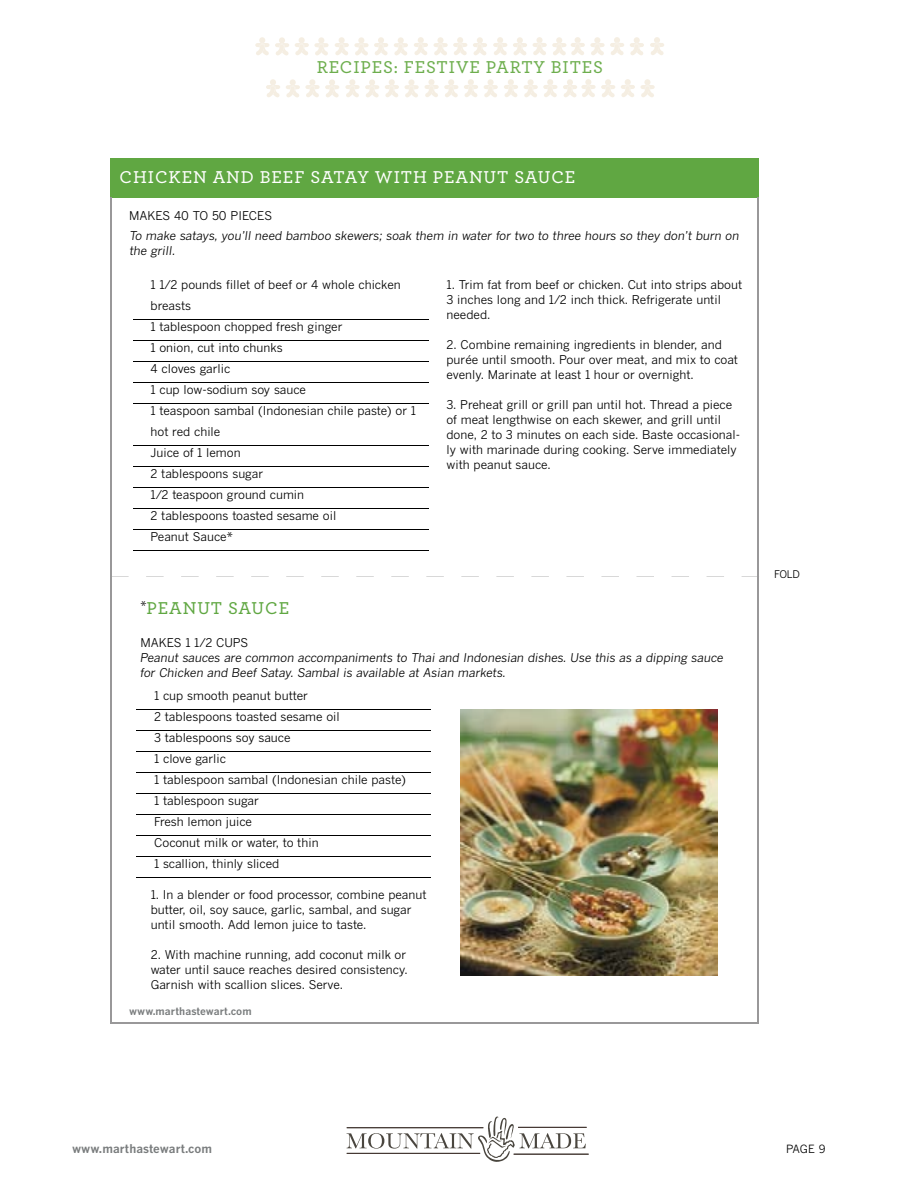
<style>
.page{position:relative;width:918px;height:1188px;background:#fff}
.page>*{position:absolute;margin:0;border:0;box-sizing:border-box;transform-origin:0 0}
.t1{font:18px "Archer Rev LF";letter-spacing:.05em;color:#fff}
.t2{font:18px "Archer Rev LF";letter-spacing:.05em;color:#6dae4d}
.t3{font:18px "Archer Rev LF";letter-spacing:.05em;color:#60a742}
.t4{font:12px/21px "MSL Gothic";color:#000}
.t5{font:italic 12px/15px "MSL Gothic";color:#000}
.t6{font:700 12px "MSL Gothic";letter-spacing:.005em;color:#797c7d}
.t7{font:11.25px "MSL Gothic";color:#000}
.t8{font:700 10.5px "MSL Gothic";letter-spacing:.005em;color:#797c7d}
.t9{font:10.5px "MSL Gothic OSF";color:#000}
</style>
<div class="page">
<div style="left:110px;top:158px;width:648px;height:40px;background:#60a742"></div>
<hr style="left:133px;top:319px;width:296px;height:1px;background:#000">
<hr style="left:133px;top:340px;width:296px;height:1px;background:#000">
<hr style="left:133px;top:361px;width:296px;height:1px;background:#000">
<hr style="left:133px;top:382px;width:296px;height:1px;background:#000">
<hr style="left:133px;top:403px;width:296px;height:1px;background:#000">
<hr style="left:133px;top:445px;width:296px;height:1px;background:#000">
<hr style="left:133px;top:466px;width:296px;height:1px;background:#000">
<hr style="left:133px;top:487px;width:296px;height:1px;background:#000">
<hr style="left:133px;top:508px;width:296px;height:1px;background:#000">
<hr style="left:133px;top:529px;width:296px;height:1px;background:#000">
<hr style="left:133px;top:550px;width:296px;height:1px;background:#000">
<hr style="left:136px;top:709px;width:295px;height:1px;background:#000">
<hr style="left:136px;top:730px;width:295px;height:1px;background:#000">
<hr style="left:136px;top:751px;width:295px;height:1px;background:#000">
<hr style="left:136px;top:772px;width:295px;height:1px;background:#000">
<hr style="left:136px;top:793px;width:295px;height:1px;background:#000">
<hr style="left:136px;top:814px;width:295px;height:1px;background:#000">
<hr style="left:136px;top:835px;width:295px;height:1px;background:#000">
<hr style="left:136px;top:856px;width:295px;height:1px;background:#000">
<hr style="left:136px;top:877px;width:295px;height:1px;background:#000">
<img style="left:460px;top:709px;width:258px;height:267px">
<hr style="left:110px;top:1022px;width:648px;height:2px;background:#999899">
<hr style="left:757px;top:198px;width:1px;height:825px;background:#999899">
<hr style="left:110px;top:198px;width:1px;height:824px;background:#999899">
<svg style="left:255px;top:37px;width:14px;height:18px"></svg>
<svg style="left:275px;top:37px;width:14px;height:18px"></svg>
<svg style="left:295px;top:37px;width:34px;height:18px"></svg>
<svg style="left:335px;top:37px;width:53px;height:18px"></svg>
<svg style="left:394px;top:37px;width:14px;height:18px"></svg>
<svg style="left:414px;top:37px;width:14px;height:18px"></svg>
<svg style="left:434px;top:37px;width:33px;height:18px"></svg>
<svg style="left:473px;top:37px;width:14px;height:18px"></svg>
<svg style="left:493px;top:37px;width:14px;height:18px"></svg>
<svg style="left:513px;top:37px;width:14px;height:18px"></svg>
<svg style="left:533px;top:37px;width:91px;height:18px"></svg>
<svg style="left:630px;top:37px;width:14px;height:18px"></svg>
<svg style="left:650px;top:37px;width:14px;height:18px"></svg>
<svg style="left:266px;top:79px;width:14px;height:18px"></svg>
<svg style="left:286px;top:79px;width:53px;height:18px"></svg>
<svg style="left:345px;top:79px;width:34px;height:18px"></svg>
<svg style="left:385px;top:79px;width:14px;height:18px"></svg>
<svg style="left:405px;top:79px;width:14px;height:18px"></svg>
<svg style="left:425px;top:79px;width:33px;height:18px"></svg>
<svg style="left:464px;top:79px;width:14px;height:18px"></svg>
<svg style="left:484px;top:79px;width:14px;height:18px"></svg>
<svg style="left:504px;top:79px;width:14px;height:18px"></svg>
<svg style="left:524px;top:79px;width:33px;height:18px"></svg>
<svg style="left:563px;top:79px;width:52px;height:18px"></svg>
<svg style="left:621px;top:79px;width:14px;height:18px"></svg>
<svg style="left:641px;top:79px;width:14px;height:18px"></svg>
<svg style="left:347px;top:1117px;width:239px;height:45px"></svg>
<hr style="left:514px;top:1154px;width:75px;height:1px;background:#433530">
<hr style="left:518px;top:1127px;width:69px;height:1px;background:#433530">
<h1 class="t2" style="left:317px;top:56px;width:288px">RECIPES: FESTIVE PARTY BITES</h1>
<h1 class="t1" style="left:120px;top:166px;width:457px">CHICKEN AND BEEF SATAY WITH PEANUT SAUCE</h1>
<p class="t4" style="left:129px;top:205px;width:145px">MAKES 40 TO 50 PIECES</p>
<p class="t5" style="left:130px;top:228px;width:611px">To make satays, you’ll need bamboo skewers; soak them in water for two to three hours so they don’t burn on the grill.</p>
<p class="t4" style="left:151px;top:274px;width:267px">1 1/2 pounds fillet of beef or 4 whole chicken breasts<br>1 tablespoon chopped fresh ginger<br>1 onion, cut into chunks<br>4 cloves garlic<br>1 cup low-sodium soy sauce<br>1 teaspoon sambal (Indonesian chile paste) or 1 hot red chile<br>Juice of 1 lemon<br>2 tablespoons sugar<br>1/2 teaspoon ground cumin<br>2 tablespoons toasted sesame oil<br>Peanut Sauce*</p>
<p class="t4" style="left:447px;top:277px;width:297px;line-height:15px">1. Trim fat from beef or chicken. Cut into strips about<br>3 inches long and 1/2 inch thick. Refrigerate until needed.</p>
<p class="t4" style="left:447px;top:337px;width:293px;line-height:15px">2. Combine remaining ingredients in blender, and purée until smooth. Pour over meat, and mix to coat evenly. Marinate at least 1 hour or overnight.</p>
<p class="t4" style="left:447px;top:397px;width:295px;line-height:15px">3. Preheat grill or grill pan until hot. Thread a piece of meat lengthwise on each skewer, and grill until done, 2 to 3 minutes on each side. Baste occasional&shy;ly with marinade during cooking. Serve immediately with peanut sauce.</p>
<h1 class="t3" style="left:140px;top:598px;width:150px"><sup>*</sup>PEANUT SAUCE</h1>
<p class="t4" style="left:140px;top:632px;width:109px">MAKES 1 1/2 CUPS</p>
<p class="t5" style="left:140px;top:650px;width:585px">Peanut sauces are common accompaniments to Thai and Indonesian dishes. Use this as a dipping sauce for Chicken and Beef Satay. Sambal is available at Asian markets.</p>
<p class="t4" style="left:154px;top:685px;width:253px">1 cup smooth peanut butter<br>2 tablespoons toasted sesame oil<br>3 tablespoons soy sauce<br>1 clove garlic<br>1 tablespoon sambal (Indonesian chile paste)<br>1 tablespoon sugar<br>Fresh lemon juice<br>Coconut milk or water, to thin<br>1 scallion, thinly sliced</p>
<p class="t4" style="left:151px;top:887px;width:277px;line-height:15px">1. In a blender or food processor, combine peanut butter, oil, soy sauce, garlic, sambal, and sugar until smooth. Add lemon juice to taste.</p>
<p class="t4" style="left:151px;top:947px;width:259px;line-height:15px">2. With machine running, add coconut milk or water until sauce reaches desired consistency.<br>Garnish with scallion slices. Serve.</p>
<p class="t8" style="left:129px;top:1004px;width:124px">www.marthastewart.com</p>
<p class="t9" style="left:774px;top:568px;width:27px">FOLD</p>
<p class="t6" style="left:72px;top:1141px;width:142px">www.marthastewart.com</p>
<p class="t7" style="left:786px;top:1143px;width:41px">PAGE 9</p>
</div>
